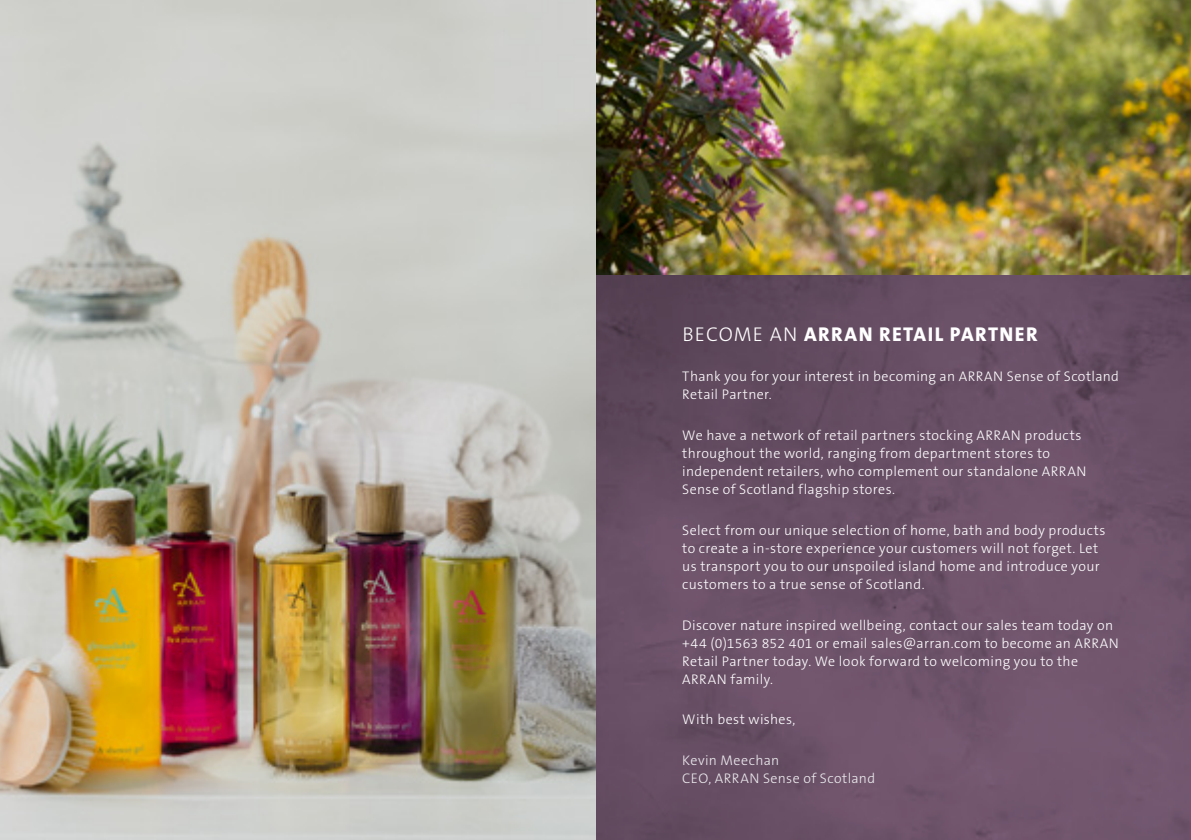
<style>
.page{position:relative;width:1191px;height:840px;background:#fff}
.page>*{position:absolute;margin:0;border:0;box-sizing:border-box;transform-origin:0 0}
.t1{font:800 20px "The Sans B W8";letter-spacing:.07em;color:#fff}
.t2{font:300 14px/18px "The Sans B W3";letter-spacing:.025em;color:#fff}
.t3{font:300 14px/18px "The Sans B W3";letter-spacing:.03em;color:#ececee}
.s1{font-family:"The Sans B W3";font-weight:300}
</style>
<div class="page">
<img style="left:595px;top:274px;width:596px;height:565px">
<img style="left:595px;top:0;width:596px;height:274px">
<img style="left:0;top:0;width:595px;height:839px">
<h1 class="t1" style="left:682px;top:321px;width:356px"><span class="s1">BECOME AN</span> ARRAN RETAIL PARTNER</h1>
<p class="t2" style="left:682px;top:367px;width:438px">Thank you for your interest in becoming an ARRAN Sense of Scotland<br>Retail Partner.</p>
<p class="t2" style="left:682px;top:426px;width:405px">We have a network of retail partners stocking ARRAN products throughout the world, ranging from department stores to independent retailers, who complement our standalone ARRAN Sense of Scotland flagship stores.</p>
<p class="t2" style="left:682px;top:521px;width:425px">Select from our unique selection of home, bath and body products to create a in-store experience your customers will not forget. Let us transport you to our unspoiled island home and introduce your customers to a true sense of Scotland.</p>
<p class="t2" style="left:682px;top:615px;width:438px">Discover nature inspired wellbeing, contact our sales team today on +44 (0)1563 852 401 or email sales@arran.com to become an ARRAN Retail Partner today. We look forward to welcoming you to the ARRAN family.</p>
<p class="t2" style="left:682px;top:710px;width:115px">With best wishes,</p>
<p class="t3" style="left:682px;top:751px;width:194px">Kevin Meechan<br>CEO, ARRAN Sense of Scotland</p>
</div>
